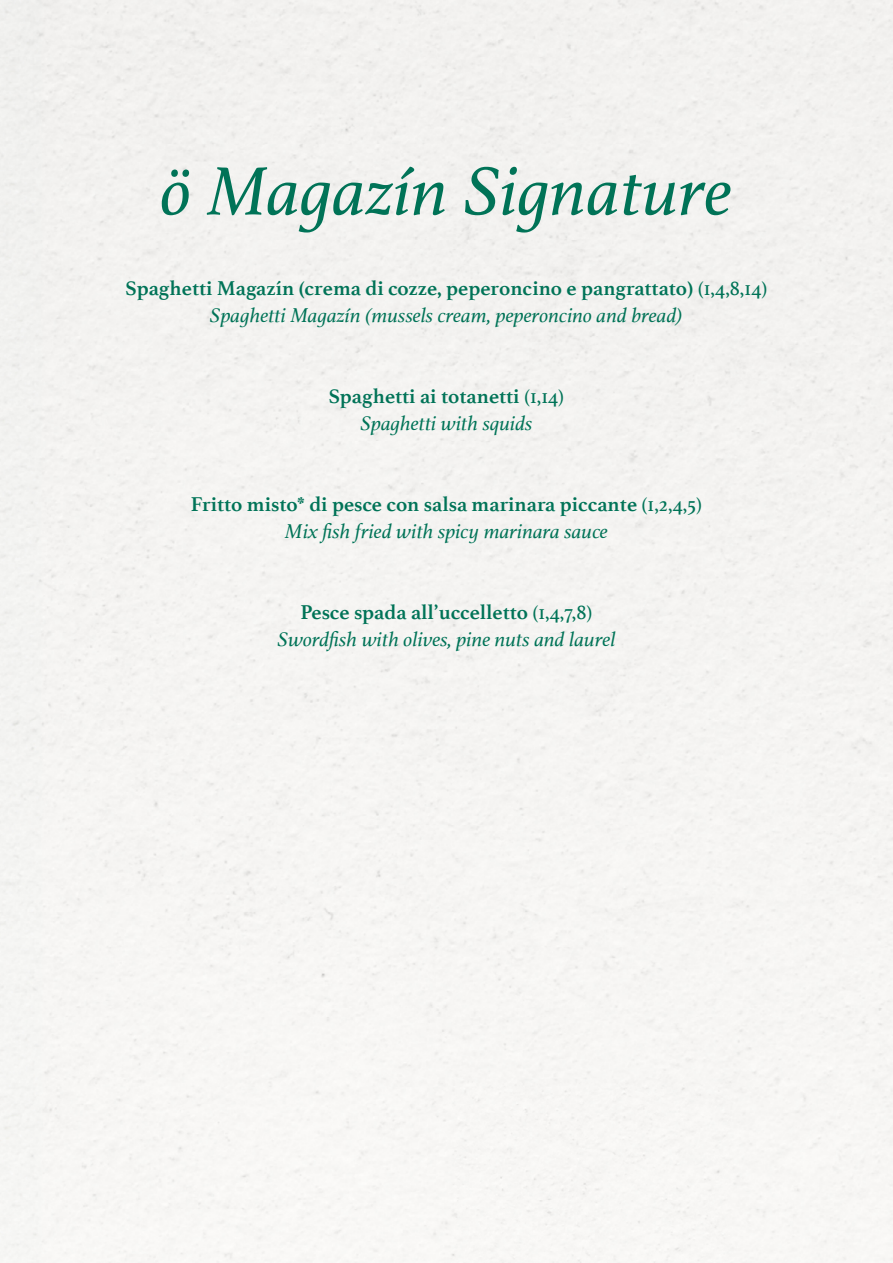
<style>
.page{position:relative;width:893px;height:1263px;background:#fff}
.page>*{position:absolute;margin:0;border:0;box-sizing:border-box;transform-origin:0 0}
.t1{font:italic 72px "Athelas";color:#007357}
.t2{font:700 21px/27px "Athelas";color:#007357;text-align:center}
.t3{font:italic 21px/27px "Athelas";color:#007357;text-align:center}
.s1{font-weight:400}
.s2{font-weight:400;font-style:italic}
.s3{font-weight:700;font-style:normal}
.s4{font-style:normal}
</style>
<div class="page">
<h1 class="t1" style="left:161px;top:134px;width:573px">ö Magazín Signature</h1>
<p class="t2" style="left:125px;top:274px;width:643px">Spaghetti Magazín (crema di cozze, peperoncino e pangrattato) <span class="s1">(1,4,8,14)<br></span><span class="s2">Spaghetti Magazín (mussels cream, peperoncino and bread)</span></p>
<p class="t2" style="left:329px;top:382px;width:237px">Spaghetti ai totanetti <span class="s1">(1,14)<br></span><span class="s2">Spaghetti with squids</span></p>
<p class="t2" style="left:191px;top:490px;width:513px">Fritto misto* di pesce con salsa marinara piccante <span class="s1">(1,2,4,5)<br></span><span class="s2">Mix fish fried with spicy marinara sauce</span></p>
<p class="t3" style="left:277px;top:599px;width:340px"><span class="s3">Pesce spada all’uccelletto</span> <span class="s4">(1,4,7,8)<br></span>Swordfish with olives, pine nuts and laurel</p>
</div>
